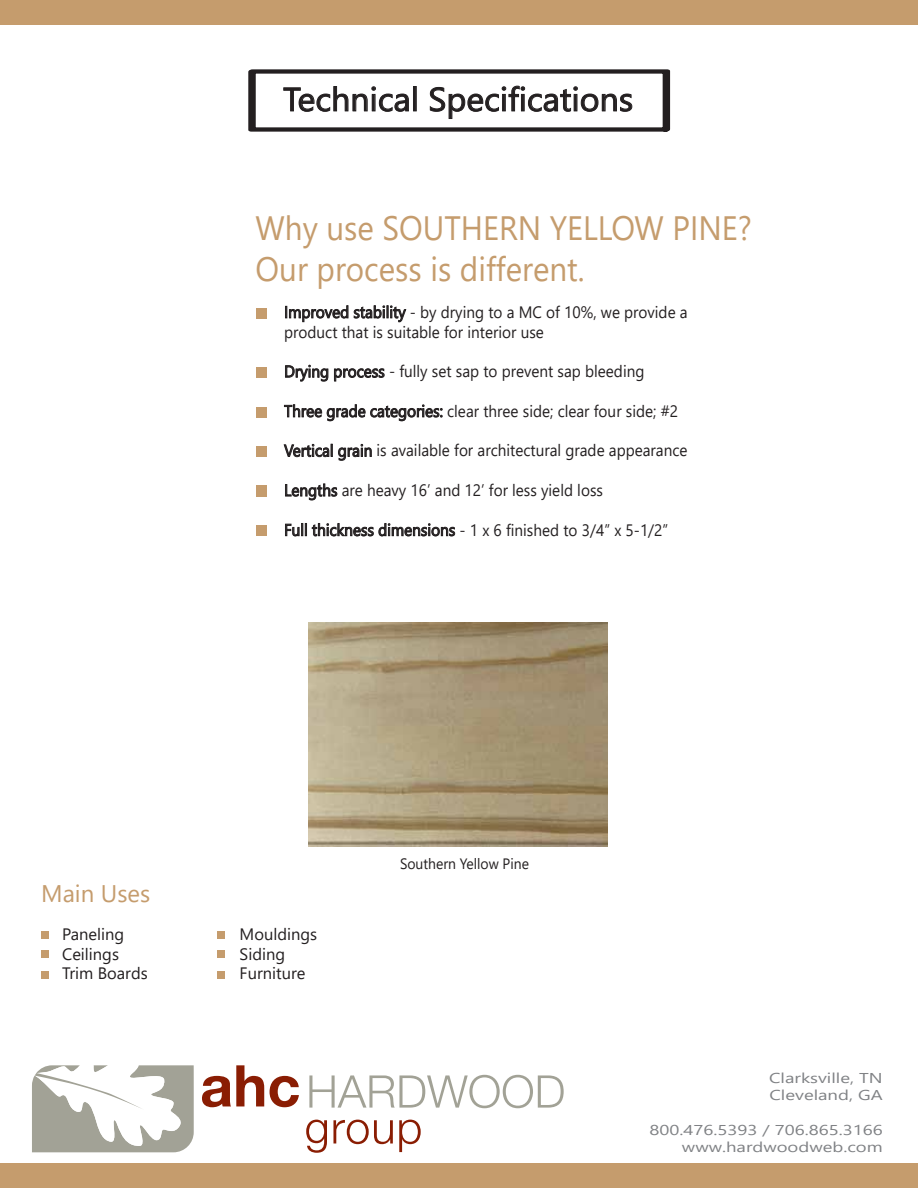
<style>
.page{position:relative;width:918px;height:1188px;background:#fff}
.page>*{position:absolute;margin:0;border:0;box-sizing:border-box;transform-origin:0 0}
.t1{font:33.75px/40.5px "Segoe UI";color:#c59c6d;scale:.93 1}
.t2{font:33px "Segoe UI";color:#231f20}
.t3{font:24px "Segoe UI";color:#c59c6d}
.t4{font:16.5px/19.8px "Segoe UI";color:#231f20;scale:.93 1}
.t5{font:16.5px/19.8px "Segoe UI";color:#231f20}
.t6{font:15px "Segoe UI";color:#231f20;scale:.93 1}
.t7{font:14.25px/17.1px "Segoe UI";color:#808285;scale:1.3 1}
</style>
<div class="page">
<img style="left:308px;top:622px;width:299px;height:224px">
<div style="left:0;top:0;width:918px;height:24px;background:#c59c6d"></div>
<div style="left:0;top:1163px;width:918px;height:25px;background:#c59c6d"></div>
<div style="left:42px;top:931px;width:7px;height:8px;background:#c59c6d"></div>
<div style="left:42px;top:950px;width:7px;height:8px;background:#c59c6d"></div>
<div style="left:42px;top:971px;width:7px;height:7px;background:#c59c6d"></div>
<div style="left:217px;top:931px;width:8px;height:8px;background:#c59c6d"></div>
<div style="left:217px;top:950px;width:8px;height:8px;background:#c59c6d"></div>
<div style="left:217px;top:971px;width:8px;height:7px;background:#c59c6d"></div>
<svg style="left:248px;top:69px;width:423px;height:63px"></svg>
<svg style="left:285px;top:305px;width:122px;height:18px"></svg>
<svg style="left:285px;top:364px;width:100px;height:18px"></svg>
<svg style="left:284px;top:404px;width:159px;height:18px"></svg>
<svg style="left:283px;top:443px;width:89px;height:18px"></svg>
<svg style="left:285px;top:483px;width:53px;height:18px"></svg>
<svg style="left:285px;top:523px;width:171px;height:14px"></svg>
<div style="left:257px;top:308px;width:10px;height:11px;background:#c59c6d"></div>
<div style="left:257px;top:367px;width:10px;height:11px;background:#c59c6d"></div>
<div style="left:257px;top:407px;width:10px;height:11px;background:#c59c6d"></div>
<div style="left:257px;top:485px;width:10px;height:11px;background:#c59c6d"></div>
<div style="left:257px;top:486px;width:10px;height:11px;background:#c59c6d"></div>
<div style="left:257px;top:446px;width:10px;height:11px;background:#c59c6d"></div>
<svg style="left:202px;top:1065px;width:62px;height:42px"></svg>
<svg style="left:270px;top:1076px;width:29px;height:31px"></svg>
<svg style="left:309px;top:1075px;width:255px;height:33px"></svg>
<svg style="left:306px;top:1120px;width:21px;height:33px"></svg>
<svg style="left:333px;top:1120px;width:60px;height:24px"></svg>
<svg style="left:399px;top:1120px;width:22px;height:32px"></svg>
<svg style="left:32px;top:1065px;width:162px;height:87px"></svg>
<div style="left:257px;top:525px;width:10px;height:11px;background:#c59c6d"></div>
<h2 class="t2" style="left:283px;top:68px;width:352px">Technical Specifications</h2>
<h1 class="t1" style="left:256px;top:205px;width:535px">Why use SOUTHERN YELLOW PINE?<br>Our process is different.</h1>
<p class="t4" style="left:284px;top:301px;width:435px">Improved stability - by drying to a MC of 10%, we provide a product that is suitable for interior use</p>
<p class="t4" style="left:284px;top:360px;width:389px">Drying process - fully set sap to prevent sap bleeding</p>
<p class="t4" style="left:284px;top:400px;width:425px">Three grade categories: clear three side; clear four side; #2</p>
<p class="t4" style="left:284px;top:439px;width:435px">Vertical grain is available for architectural grade appearance</p>
<p class="t4" style="left:284px;top:479px;width:344px">Lengths are heavy 16’ and 12’ for less yield loss</p>
<p class="t4" style="left:284px;top:518px;width:415px">Full thickness dimensions - 1 x 6 finished to 3/4” x 5-1/2”</p>
<h3 class="t3" style="left:41px;top:871px;width:111px">Main Uses</h3>
<p class="t5" style="left:62px;top:923px;width:87px">Paneling<br>Ceilings<br>Trim Boards</p>
<p class="t5" style="left:240px;top:923px;width:79px">Mouldings<br>Siding<br>Furniture</p>
<p class="t6" style="left:400px;top:849px;width:140px">Southern Yellow Pine</p>
<p class="t7" style="left:769px;top:1068px;width:89px">Clarksville, TN<br>Cleveland, GA</p>
<p class="t7" style="left:650px;top:1120px;width:181px;text-align:right">800.476.5393 / 706.865.3166 www.hardwoodweb.com</p>
</div>
